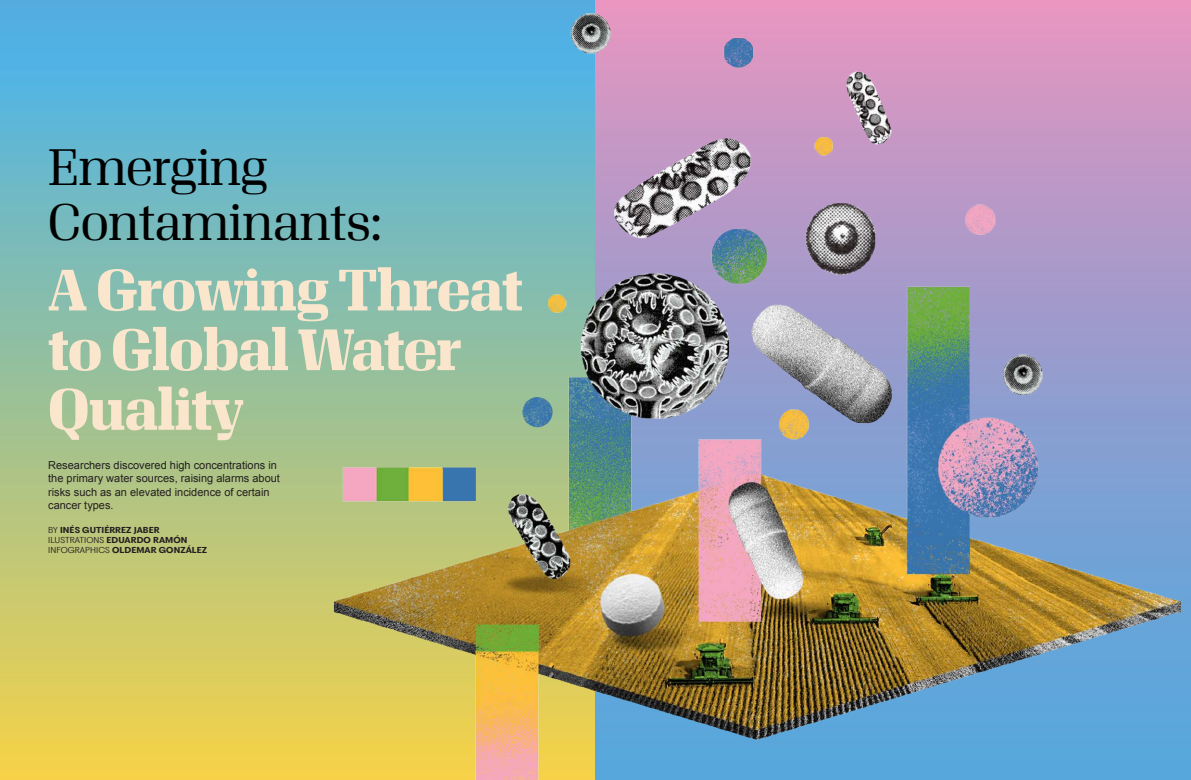
<style>
.page{position:relative;width:1191px;height:780px;background:#fff}
.page>*{position:absolute;margin:0;border:0;box-sizing:border-box;transform-origin:0 0}
.t1{font:700 56.9px/59.6px "Algebra Display";color:#fae6cd}
.t2{font:49.9px/55.1px "Algebra Display";color:#000}
.t3{font:11px/13.2px "Arial";color:#231f20}
.t4{font:700 8px/10px "PP Fragment Sans";letter-spacing:.01em;color:#231f20}
.s1{font-weight:300}
</style>
<div class="page">
<img style="left:0;top:0;width:1191px;height:780px">
<h2 class="t2" style="left:48px;top:139px;width:335px">Emerging<br>Contaminants:</h2>
<h1 class="t1" style="left:48px;top:260px;width:476px">A Growing Threat to Global Water<br>Quality</h1>
<p class="t3" style="left:48px;top:459px;width:233px">Researchers discovered high concentrations in the primary water sources, raising alarms about risks such as an elevated incidence of certain cancer types.</p>
<p class="t4" style="left:48px;top:526px;width:160px"><span class="s1">BY</span> INÉS GUTIÉRREZ JABER<br><span class="s1">ILUSTRATIONS</span> EDUARDO RAMÓN<br><span class="s1">INFOGRAPHICS</span> OLDEMAR GONZÁLEZ</p>
</div>
